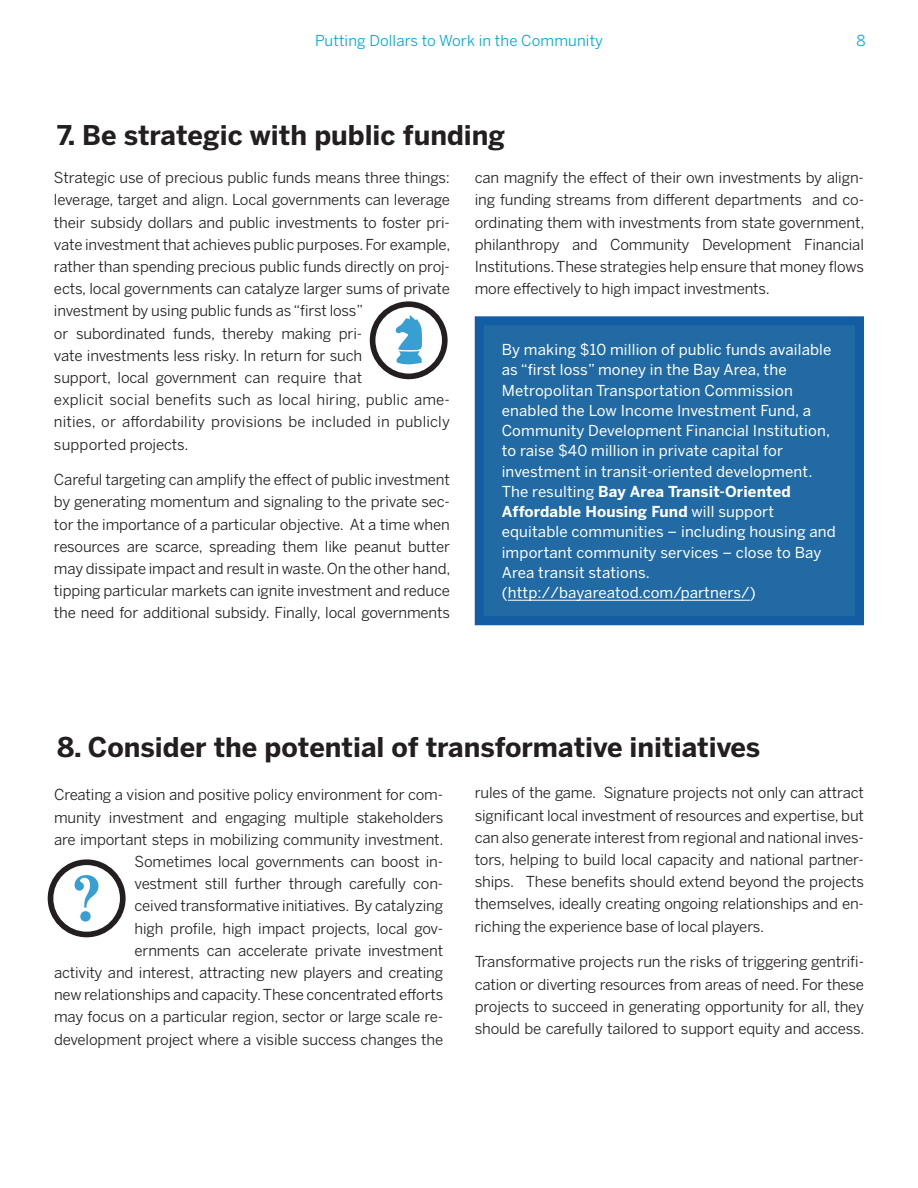
<style>
.page{position:relative;width:918px;height:1188px;background:#fff}
.page>*{position:absolute;margin:0;border:0;box-sizing:border-box;transform-origin:0 0}
.t1{font:700 27px "Benton Sans";color:#231f20}
.t2{font:15px/22.2px "Benton Sans";letter-spacing:-.01em;color:#231f20;text-align:justify}
.t3{font:15px/20.2px "Benton Sans";letter-spacing:.01em;color:#fff}
.t4{font:15px "Benton Sans";letter-spacing:.01em;color:#00a6db}
.s1{font-weight:700}
</style>
<div class="page">
<div style="left:479px;top:321px;width:381px;height:300px;background:#216aa4"></div>
<hr style="left:508px;top:600px;width:242px;height:1px;background:#fff">
<div style="left:475px;top:316px;width:389px;height:309px;border:9px solid #125da3"></div>
<svg style="left:370px;top:301px;width:78px;height:78px"></svg>
<svg style="left:48px;top:859px;width:78px;height:78px"></svg>
<p class="t4" style="left:315px;top:32px;width:289px">Putting Dollars to Work in the Community</p>
<p class="t4" style="left:857px;top:32px;width:11px">8</p>
<h1 class="t1" style="left:57px;top:119px;width:450px">7. Be strategic with public funding</h1>
<p class="t2" style="left:54px;top:166px;width:398px;text-align:left">Strategic use of precious public funds means three things: leverage, target and align. Local governments can leverage their subsidy dollars and public investments to foster pri&shy;vate investment that achieves public purposes. For example, rather than spending precious public funds directly on proj&shy;ects, local governments can catalyze larger sums of private investment by using public funds as “first loss”<br>or subordinated funds, thereby making pri-<br>vate investments less risky. In return for such<br>support, local government can require that<br>explicit social benefits such as local hiring, public ame&shy;nities, or affordability provisions be included in publicly supported projects.</p>
<p class="t2" style="left:54px;top:468px;width:398px">Careful targeting can amplify the effect of public investment by generating momentum and signaling to the private sec&shy;tor the importance of a particular objective. At a time when resources are scarce, spreading them like peanut butter may dissipate impact and result in waste. On the other hand, tipping particular markets can ignite investment and reduce the need for additional subsidy. Finally, local governments</p>
<p class="t2" style="left:475px;top:166px;width:391px">can magnify the effect of their own investments by align&shy;ing funding streams from different departments and co&shy;ordinating them with investments from state government, philanthropy and Community Development Financial Institutions. These strategies help ensure that money flows more effectively to high impact investments.</p>
<p class="t3" style="left:502px;top:339px;width:336px">By making $10 million of public funds available as “first loss” money in the Bay Area, the Metropolitan Transportation Commission enabled the Low Income Investment Fund, a Community Development Financial Institution, to raise $40 million in private capital for investment in transit-oriented development.<br>The resulting <span class="s1">Bay Area Transit-Oriented Affordable Housing Fund</span> will support equitable communities – including housing and important community services – close to Bay Area transit stations. (http://bayareatod.com/partners/)</p>
<h1 class="t1" style="left:57px;top:731px;width:705px">8. Consider the potential of transformative initiatives</h1>
<p class="t2" style="left:475px;top:782px;width:391px">rules of the game. Signature projects not only can attract significant local investment of resources and expertise, but can also generate interest from regional and national inves&shy;tors, helping to build local capacity and national partner&shy;ships. These benefits should extend beyond the projects themselves, ideally creating ongoing relationships and en&shy;riching the experience base of local players.</p>
<p class="t2" style="left:475px;top:951px;width:391px">Transformative projects run the risks of triggering gentrifi&shy;cation or diverting resources from areas of need. For these projects to succeed in generating opportunity for all, they should be carefully tailored to support equity and access.</p>
<p class="t2" style="left:54px;top:784px;width:391px;text-align:right">Creating a vision and positive policy environment for com&shy;munity investment and engaging multiple stakeholders are important steps in mobilizing community investment.<br>Sometimes local governments can boost in-<br>vestment still further through carefully con-<br>ceived transformative initiatives. By catalyzing<br>high profile, high impact projects, local gov-<br>ernments can accelerate private investment<br>activity and interest, attracting new players and creating new relationships and capacity. These concentrated efforts may focus on a particular region, sector or large scale re&shy;development project where a visible success changes the</p>
</div>
